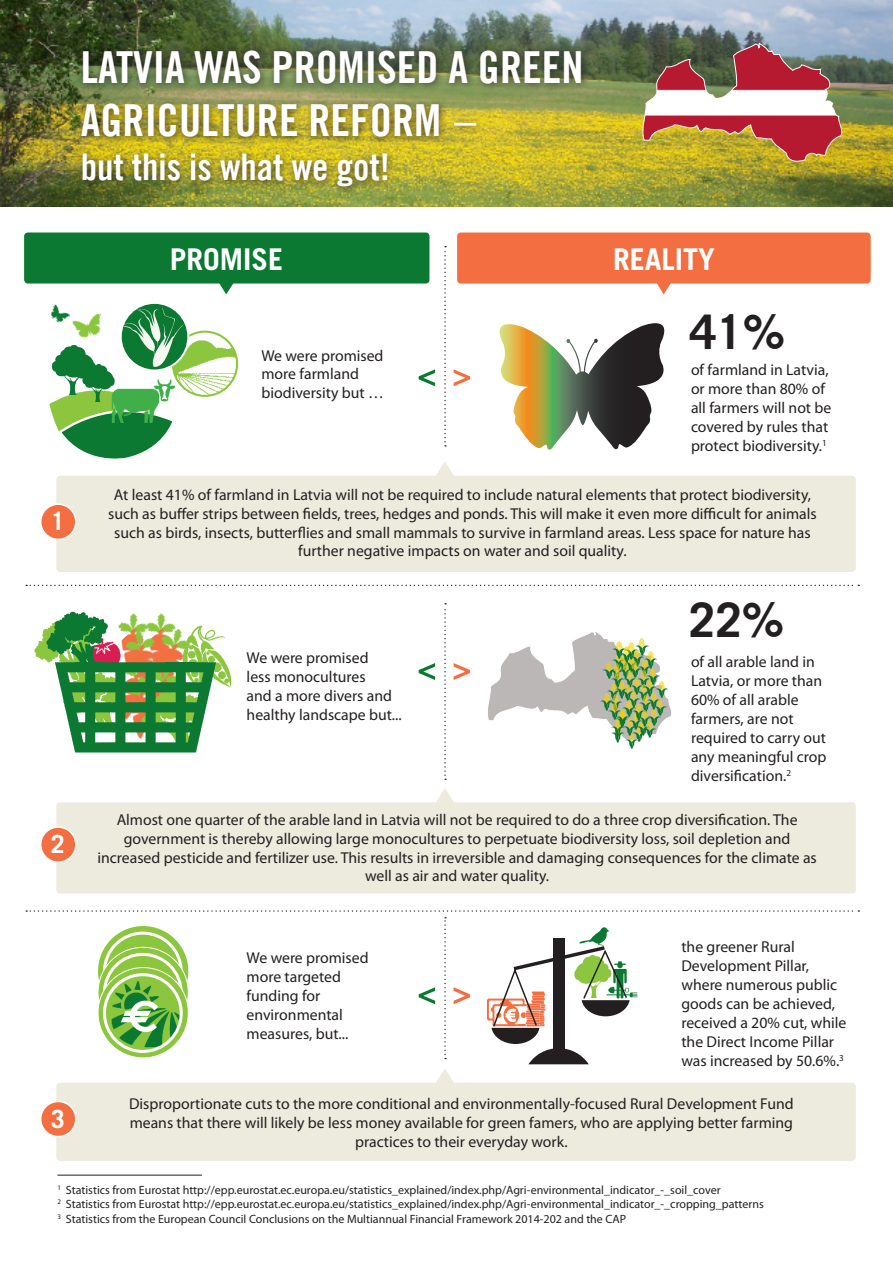
<style>
.page{position:relative;width:893px;height:1263px;background:#fff}
.page>*{position:absolute;margin:0;border:0;box-sizing:border-box;transform-origin:0 0}
.t1{font:700 47.7px "Trade Gothic";color:#231f20}
.t2{font:44.25px/53.1px "Amnesty Trade Gothic Bd Cn 20";color:#fff}
.t3{font:36.9px "Amnesty Trade Gothic Bd Cn 20";color:#fff}
.t4{font:700 30px "Trade Gothic";color:#fff}
.t5{font:700 25.05px "Trade Gothic";color:#fff}
.t6{font:15.75px/18.9px "Myriad Pro";color:#231f20}
.t7{font:12px "Myriad Pro";color:#231f20}
.s1{font-family:"Georgia"}
</style>
<div class="page">
<svg style="left:488px;top:632px;width:183px;height:117px"></svg>
<img style="left:616px;top:717px;width:14px;height:9px">
<svg style="left:444px;top:246px;width:2px;height:200px"></svg>
<svg style="left:444px;top:603px;width:2px;height:177px"></svg>
<div style="left:24px;top:232px;width:405px;height:52px;background:#0b7931;border-radius:4px"></div>
<svg style="left:216px;top:283px;width:21px;height:11px"></svg>
<div style="left:56px;top:476px;width:800px;height:96px;background:#ecebde;border-radius:4px"></div>
<svg style="left:435px;top:462px;width:20px;height:14px"></svg>
<div style="left:56px;top:802px;width:800px;height:91px;background:#ecebde;border-radius:4px"></div>
<svg style="left:436px;top:788px;width:20px;height:15px"></svg>
<div style="left:56px;top:1083px;width:800px;height:78px;background:#ecebde;border-radius:4px"></div>
<div style="left:457px;top:232px;width:414px;height:52px;background:#f36f42;border-radius:4px"></div>
<svg style="left:654px;top:283px;width:21px;height:11px"></svg>
<img style="left:0;top:0;width:893px;height:207px">
<div style="left:75px;top:44px;width:515px;height:152px;background:#231f20;opacity:.75"></div>
<svg style="left:26px;top:585px;width:833px;height:1px"></svg>
<div style="left:41px;top:504px;width:35px;height:35px;background:#f36f42;border-radius:50%"></div>
<div style="left:40px;top:503px;width:37px;height:37px;border:2px solid #fff;border-radius:50%"></div>
<div style="left:41px;top:827px;width:35px;height:35px;background:#f36f42;border-radius:50%"></div>
<div style="left:40px;top:826px;width:37px;height:37px;border:2px solid #fff;border-radius:50%"></div>
<div style="left:41px;top:1101px;width:35px;height:35px;background:#f36f42;border-radius:50%"></div>
<div style="left:40px;top:1101px;width:37px;height:36px;border:2px solid #fff;border-radius:50%"></div>
<svg style="left:454px;top:369px;width:16px;height:17px"></svg>
<svg style="left:419px;top:369px;width:16px;height:17px"></svg>
<svg style="left:454px;top:663px;width:16px;height:17px"></svg>
<svg style="left:419px;top:663px;width:16px;height:17px"></svg>
<img style="left:192px;top:625px;width:40px;height:63px">
<img style="left:118px;top:613px;width:27px;height:15px">
<img style="left:111px;top:628px;width:14px;height:34px">
<img style="left:145px;top:613px;width:31px;height:15px">
<img style="left:157px;top:628px;width:3px;height:16px">
<img style="left:160px;top:626px;width:32px;height:18px">
<img style="left:170px;top:644px;width:24px;height:18px">
<img style="left:125px;top:627px;width:32px;height:17px">
<img style="left:122px;top:644px;width:48px;height:18px">
<img style="left:34px;top:630px;width:10px;height:30px">
<img style="left:44px;top:611px;width:67px;height:56px">
<img style="left:56px;top:662px;width:159px;height:91px">
<img style="left:640px;top:42px;width:204px;height:120px">
<img style="left:173px;top:332px;width:64px;height:64px;border-radius:32px">
<div style="left:172px;top:331px;width:66px;height:66px;border:2px solid #8bc63e;border-radius:50%"></div>
<svg style="left:120px;top:302px;width:69px;height:69px"></svg>
<svg style="left:49px;top:307px;width:135px;height:152px"></svg>
<svg style="left:499px;top:323px;width:166px;height:127px"></svg>
<hr style="left:57px;top:1175px;width:145px;height:1px;background:#231f20">
<svg style="left:26px;top:910px;width:833px;height:176px"></svg>
<p class="t2" style="left:81px;top:40px;width:504px">LATVIA WAS PROMISED A GREEN<br>AGRICULTURE REFORM <span class="s1">−</span></p>
<p class="t3" style="left:81px;top:145px;width:311px">but this is what we got!</p>
<p class="t4" style="left:170px;top:241px;width:115px">PROMISE</p>
<p class="t4" style="left:613px;top:241px;width:103px">REALITY</p>
<p class="t5" style="left:51px;top:506px;width:15px">1</p>
<p class="t5" style="left:51px;top:829px;width:15px">2</p>
<p class="t5" style="left:51px;top:1103px;width:15px">3</p>
<p class="t6" style="left:261px;top:345px;width:124px">We were promised more farmland biodiversity but …</p>
<p class="t1" style="left:690px;top:303px;width:97px">41%</p>
<p class="t6" style="left:691px;top:360px;width:142px">of farmland in Latvia, or more than 80% of all farmers will not be covered by rules that protect biodiversity.<sup>1</sup></p>
<p class="t6" style="left:108px;top:485px;width:710px;text-align:center">At least 41% of farmland in Latvia will not be required to include natural elements that protect biodiversity, such as buffer strips between fields, trees, hedges and ponds. This will make it even more difficult for animals such as birds, insects, butterflies and small mammals to survive in farmland areas. Less space for nature has further negative impacts on water and soil quality.</p>
<p class="t1" style="left:689px;top:591px;width:97px">22%</p>
<p class="t6" style="left:247px;top:648px;width:157px">We were promised<br>less monocultures<br>and a more divers and healthy landscape but...</p>
<p class="t6" style="left:691px;top:652px;width:137px">of all arable land in<br>Latvia, or more than<br>60% of all arable farmers, are not required to carry out any meaningful crop diversification.<sup>2</sup></p>
<p class="t6" style="left:97px;top:810px;width:721px;text-align:center">Almost one quarter of the arable land in Latvia will not be required to do a three crop diversification. The government is thereby allowing large monocultures to perpetuate biodiversity loss, soil depletion and increased pesticide and fertilizer use. This results in irreversible and damaging consequences for the climate as well as air and water quality.</p>
<p class="t6" style="left:247px;top:948px;width:124px">We were promised more targeted funding for environmental measures, but...</p>
<p class="t6" style="left:681px;top:937px;width:166px">the greener Rural<br>Development Pillar, where numerous public goods can be achieved, received a 20% cut, while the Direct Income Pillar was increased by 50.6%.<sup>3</sup></p>
<p class="t6" style="left:129px;top:1094px;width:666px;text-align:center">Disproportionate cuts to the more conditional and environmentally-focused Rural Development Fund means that there will likely be less money available for green famers, who are applying better farming practices to their everyday work.</p>
<p class="t7" style="left:57px;top:1182px;width:665px"><sup>1</sup> Statistics from Eurostat http://epp.eurostat.ec.europa.eu/statistics_explained/index.php/Agri-environmental_indicator_-_soil_cover</p>
<p class="t7" style="left:57px;top:1197px;width:708px"><sup>2</sup> Statistics from Eurostat http://epp.eurostat.ec.europa.eu/statistics_explained/index.php/Agri-environmental_indicator_-_cropping_patterns</p>
<p class="t7" style="left:57px;top:1211px;width:570px"><sup>3</sup> Statistics from the European Council Conclusions on the Multiannual Financial Framework 2014-202 and the CAP</p>
</div>
